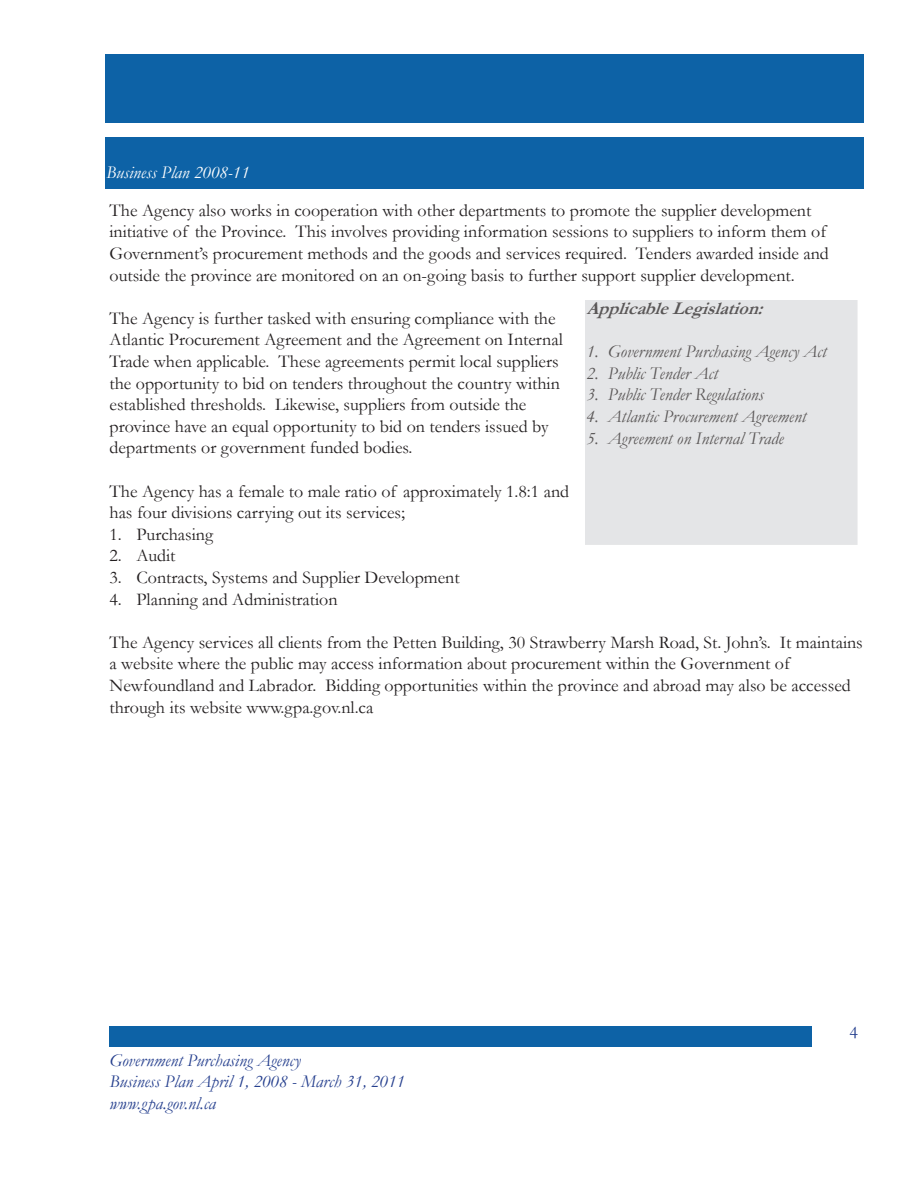
<style>
.page{position:relative;width:918px;height:1188px;background:#fff}
.page>*{position:absolute;margin:0;border:0;box-sizing:border-box;transform-origin:0 0}
.t1{font:18px/21.6px "Garamond";color:#231f20}
.t2{font:italic 18px "Garamond";color:#231f20}
.t3{font:italic 18px/21.6px "Garamond";color:#253f8e}
.t4{font:italic 700 18px "Garamond";color:#231f20}
.t5{font:italic 18px "Garamond";color:#fff}
.t6{font:18px "Garamond";color:#253f8e}
</style>
<div class="page">
<div style="left:106px;top:54px;width:758px;height:135px;background:#0d62a6"></div>
<div style="left:109px;top:1026px;width:703px;height:21px;background:#0d62a6"></div>
<div style="left:54px;top:124px;width:810px;height:13px;background:#fff"></div>
<div style="left:586px;top:301px;width:271px;height:243px;background:#e4e5e7"></div>
<div style="left:585px;top:300px;width:273px;height:245px;border:2px solid #dcdddf"></div>
<p class="t5" style="left:106px;top:160px;width:145px">Business Plan 2008-11</p>
<p class="t1" style="left:110px;top:199px;width:721px">The Agency also works in cooperation with other departments to promote the supplier development initiative of the Province. This involves providing information sessions to suppliers to inform them of Government’s procurement methods and the goods and services required. Tenders awarded inside and outside the province are monitored on an on-going basis to further support supplier development.</p>
<p class="t1" style="left:110px;top:307px;width:455px">The Agency is further tasked with ensuring compliance with the Atlantic Procurement Agreement and the Agreement on Internal Trade when applicable. These agreements permit local suppliers the opportunity to bid on tenders throughout the country within established thresholds. Likewise, suppliers from outside the province have an equal opportunity to bid on tenders issued by departments or government funded bodies.</p>
<p class="t1" style="left:110px;top:480px;width:461px">The Agency has a female to male ratio of approximately 1.8:1 and has four divisions carrying out its services;</p>
<p class="t1" style="left:110px;top:523px;width:105px">1. Purchasing</p>
<p class="t1" style="left:110px;top:544px;width:68px">2. Audit</p>
<p class="t1" style="left:110px;top:566px;width:352px">3. Contracts, Systems and Supplier Development</p>
<p class="t1" style="left:110px;top:588px;width:230px">4. Planning and Administration</p>
<p class="t1" style="left:110px;top:631px;width:755px">The Agency services all clients from the Petten Building, 30 Strawberry Marsh Road, St. John’s. It maintains a website where the public may access information about procurement within the Government of Newfoundland and Labrador. Bidding opportunities within the province and abroad may also be accessed through its website www.gpa.gov.nl.ca</p>
<p class="t4" style="left:586px;top:296px;width:186px">ApplicableLegislation:</p>
<p class="t2" style="left:586px;top:339px;width:242px">1. Government Purchasing Agency Act</p>
<p class="t2" style="left:586px;top:361px;width:133px">2. Public Tender Act</p>
<p class="t2" style="left:586px;top:383px;width:179px">3. Public Tender Regulations</p>
<p class="t2" style="left:586px;top:404px;width:221px">4. Atlantic Procurement Agreement</p>
<p class="t2" style="left:586px;top:426px;width:199px">5. Agreement on Internal Trade</p>
<p class="t3" style="left:110px;top:1049px;width:297px">Government Purchasing Agency<br>Business Plan April 1, 2008 - March 31, 2011 www.gpa.gov.nl.ca</p>
<p class="t6" style="left:850px;top:1020px;width:10px">4</p>
</div>
